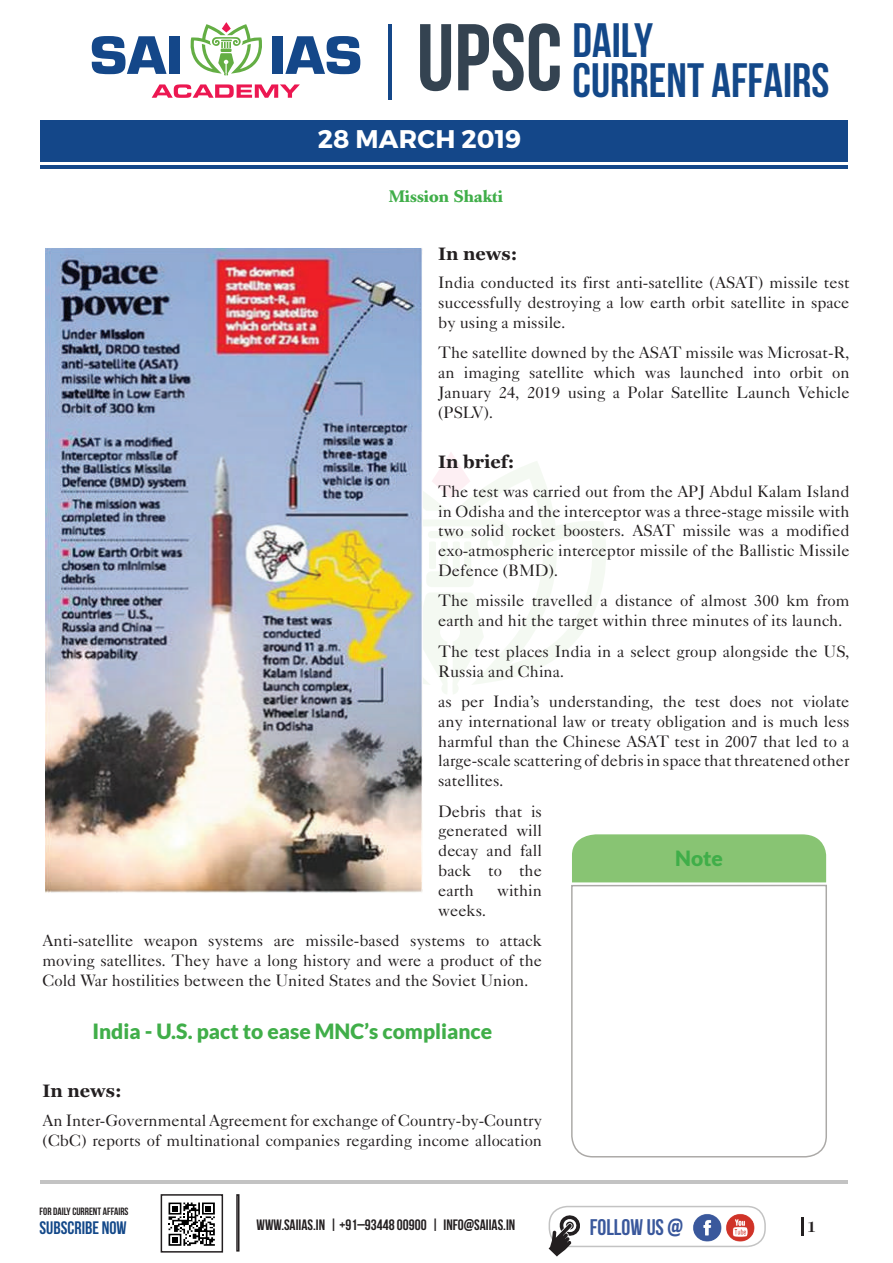
<style>
.page{position:relative;width:893px;height:1263px;background:#fff}
.page>*{position:absolute;margin:0;border:0;box-sizing:border-box;transform-origin:0 0}
.t1{font:700 48px/39.6px "Bebas Neue";color:#134889}
.t2{font:700 25.5px "Montserrat";letter-spacing:.005em;color:#fff}
.t3{font:700 22.5px "Bebas Neue";color:#3a589c}
.t4{font:900 21px "Lato";color:#40ae49}
.t5{font:700 18px "Georgia";color:#231f20}
.t6{font:700 18px "Bebas Neue";color:#134889}
.t7{font:16.5px/19.8px "Caslon Five Forty LT";color:#231f20;text-align:justify}
.t8{font:700 16.5px "Caslon Book BE";color:#40ae49}
.t9{font:700 15px "Bebas Neue";color:#231f20}
.t10{font:700 13.5px "Caslon";color:#231f20}
.t11{font:700 10.5px "Bebas Neue";color:#231f20}
.s1{font-size:94.5px;color:#344351}
</style>
<div class="page">
<hr style="left:40px;top:1180px;width:807px;height:4px;background:#c3c3c3">
<svg style="left:92px;top:36px;width:75px;height:38px"></svg>
<div style="left:169px;top:36px;width:11px;height:38px;background:#144789"></div>
<div style="left:272px;top:36px;width:11px;height:38px;background:#144789"></div>
<svg style="left:285px;top:36px;width:75px;height:38px"></svg>
<svg style="left:152px;top:84px;width:148px;height:14px"></svg>
<svg style="left:190px;top:22px;width:72px;height:54px"></svg>
<hr style="left:388px;top:24px;width:3px;height:75px;background:#144789">
<hr style="left:40px;top:166px;width:807px;height:3px;background:#144789">
<div style="left:40px;top:120px;width:807px;height:41px;background:#144789"></div>
<div style="left:572px;top:834px;width:254px;height:48px;background:#88c473"></div>
<svg style="left:571px;top:884px;width:256px;height:274px"></svg>
<svg style="left:801px;top:1217px;width:2px;height:19px"></svg>
<svg style="left:168px;top:1202px;width:47px;height:44px"></svg>
<div style="left:161px;top:1194px;width:62px;height:58px;border:2px solid #231f20"></div>
<div style="left:236px;top:1194px;width:3px;height:57px;border:2px solid #231f20"></div>
<div style="left:549px;top:1206px;width:217px;height:41px;border:2px solid #c3c3c3;border-radius:18px"></div>
<img style="left:693px;top:1214px;width:62px;height:28px">
<svg style="left:549px;top:1214px;width:32px;height:42px"></svg>
<svg style="left:423px;top:452px;width:183px;height:242px"></svg>
<img style="left:45px;top:248px;width:378px;height:645px">
<h1 class="t1" style="left:573px;top:20px;width:258px;text-indent:-156px"><span class="s1">UPSC</span> DAILY<br>CURRENT AFFAIRS</h1>
<h2 class="t2" style="left:318px;top:123px;width:205px">28 MARCH 2019</h2>
<p class="t8" style="left:389px;top:187px;width:115px">Mission Shakti</p>
<p class="t5" style="left:438px;top:243px;width:81px">In news:</p>
<p class="t7" style="left:438px;top:273px;width:413px">India conducted its first anti-satellite (ASAT) missile test successfully destroying a low earth orbit satellite in space by using a missile.</p>
<p class="t7" style="left:438px;top:343px;width:413px">The satellite downed by the ASAT missile was Microsat-R, an imaging satellite which was launched into orbit on January 24, 2019 using a Polar Satellite Launch Vehicle (PSLV).</p>
<p class="t5" style="left:438px;top:452px;width:78px">In brief:</p>
<p class="t7" style="left:438px;top:481px;width:413px">The test was carried out from the APJ Abdul Kalam Island in Odisha and the interceptor was a three-stage missile with two solid rocket boosters. ASAT missile was a modified exo-atmospheric interceptor missile of the Ballistic Missile Defence (BMD).</p>
<p class="t7" style="left:438px;top:591px;width:413px">The missile travelled a distance of almost 300 km from earth and hit the target within three minutes of its launch.</p>
<p class="t7" style="left:438px;top:641px;width:413px">The test places India in a select group alongside the US,<br>Russia and China.</p>
<p class="t7" style="left:438px;top:691px;width:413px">as per India’s understanding, the test does not violate any international law or treaty obligation and is much less harmful than the Chinese ASAT test in 2007 that led to a large-scale scattering of debris in space that threatened other satellites.</p>
<p class="t7" style="left:438px;top:801px;width:105px">Debris that is generated will decay and fall back to the earth</p>
<p class="t4" style="left:675px;top:845px;width:49px">Note</p>
<p class="t7" style="left:497px;top:880px;width:46px">within</p>
<p class="t7" style="left:43px;top:894px;width:501px;line-height:30.5px;text-indent:396px">weeks.<br>Anti-satellite weapon systems are missile-based systems to attack</p>
<p class="t7" style="left:43px;top:950px;width:501px">moving satellites. They have a long history and were a product of the<br>Cold War hostilities between the United States and the Soviet Union.</p>
<p class="t4" style="left:92px;top:1019px;width:401px">India - U.S. pact to ease MNC’s compliance</p>
<p class="t5" style="left:43px;top:1081px;width:81px">In news:</p>
<p class="t7" style="left:43px;top:1110px;width:501px">An Inter-Governmental Agreement for exchange of Country-by-Country (CbC) reports of multinational companies regarding income allocation</p>
<p class="t11" style="left:40px;top:1206px;width:91px">FOR DAILY CURRENT AFFAIRS</p>
<p class="t6" style="left:40px;top:1218px;width:89px">SUBSCRIBE NOW</p>
<h3 class="t3" style="left:590px;top:1215px;width:95px">FOLLOW US @</h3>
<p class="t9" style="left:257px;top:1216px;width:260px">WWW.SAIIAS.IN | +91–93448 00900 | INFO@SAIIAS.IN</p>
<p class="t10" style="left:808px;top:1218px;width:9px">1</p>
</div>
